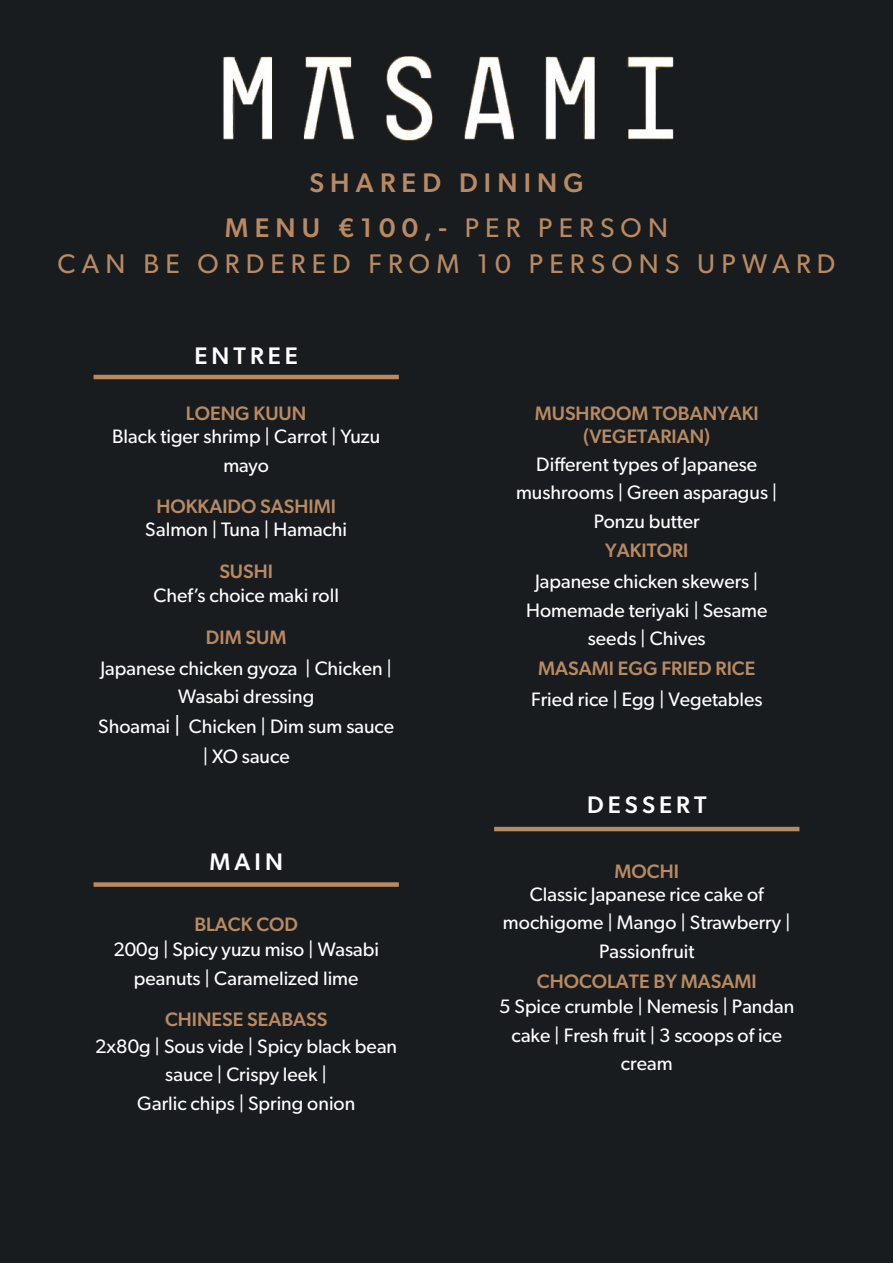
<style>
.page{position:relative;width:893px;height:1263px;background:#181c1f}
.page>*{position:absolute;margin:0;border:0;box-sizing:border-box;transform-origin:0 0}
.t1{font:500 27px "Gibson";letter-spacing:.23em;color:#b98a62}
.t2{font:27px "Gibson";letter-spacing:.23em;color:#b98a62}
.t3{font:500 24px "Gibson";letter-spacing:.17em;color:#fff}
.t4{font:19.5px/28.5px "Gibson";color:#fff;text-align:center}
.t5{font:500 19.5px "Gibson";color:#b98a62}
.s1{font-weight:400}
.s2{font-size:22.5px}
</style>
<div class="page">
<img style="left:223px;top:56px;width:451px;height:85px">
<hr style="left:94px;top:375px;width:305px;height:4px;background:#b98a62">
<div style="left:94px;top:882px;width:305px;height:5px;background:#b98a62"></div>
<hr style="left:494px;top:827px;width:305px;height:4px;background:#b98a62">
<p class="t1" style="left:309px;top:166px;width:276px">SHARED DINING</p>
<p class="t1" style="left:225px;top:212px;width:445px">MENU €100,- <span class="s1">PER PERSON</span></p>
<p class="t2" style="left:58px;top:248px;width:779px">CAN BE ORDERED FROM 10 PERSONS UPWARD</p>
<p class="t3" style="left:194px;top:341px;width:105px">ENTREE</p>
<p class="t5" style="left:186px;top:402px;width:122px">LOENG KUUN</p>
<p class="t4" style="left:112px;top:422px;width:270px">Black tiger shrimp | Carrot | Yuzu mayo</p>
<p class="t5" style="left:156px;top:494px;width:181px">HOKKAIDO SASHIMI</p>
<p class="t4" style="left:145px;top:515px;width:204px">Salmon | Tuna | Hamachi</p>
<p class="t5" style="left:219px;top:560px;width:55px">SUSHI</p>
<p class="t4" style="left:153px;top:580px;width:187px">Chef’s choice maki roll</p>
<p class="t5" style="left:206px;top:626px;width:82px">DIM SUM</p>
<p class="t4" style="left:100px;top:654px;width:293px">Japanese chicken gyoza | Chicken |<br>Wasabi dressing</p>
<p class="t4" style="left:98px;top:711px;width:297px;line-height:30px">Shoamai <span class="s2">|</span> Chicken | Dim sum sauce | XO sauce</p>
<p class="t3" style="left:209px;top:847px;width:75px">MAIN</p>
<p class="t5" style="left:194px;top:913px;width:105px">BLACK COD</p>
<p class="t4" style="left:113px;top:935px;width:267px">200g | Spicy yuzu miso | Wasabi peanuts | Caramelized lime</p>
<p class="t5" style="left:165px;top:1008px;width:164px">CHINESE SEABASS</p>
<p class="t4" style="left:95px;top:1031px;width:303px">2x80g | Sous vide | Spicy black bean sauce | Crispy leek |</p>
<p class="t4" style="left:137px;top:1088px;width:220px">Garlic chips | Spring onion</p>
<p class="t5" style="left:535px;top:402px;width:226px">MUSHROOM TOBANYAKI</p>
<p class="t5" style="left:583px;top:424px;width:128px">(VEGETARIAN)</p>
<p class="t4" style="left:536px;top:449px;width:222px">Different types of Japanese</p>
<p class="t4" style="left:516px;top:478px;width:263px">mushrooms | Green asparagus |<br>Ponzu butter</p>
<p class="t5" style="left:605px;top:539px;width:85px">YAKITORI</p>
<p class="t4" style="left:535px;top:567px;width:225px">Japanese chicken skewers |</p>
<p class="t4" style="left:526px;top:595px;width:243px">Homemade teriyaki | Sesame</p>
<p class="t4" style="left:588px;top:624px;width:119px">seeds | Chives</p>
<p class="t5" style="left:538px;top:656px;width:219px">MASAMI EGG FRIED RICE</p>
<p class="t4" style="left:531px;top:684px;width:233px">Fried rice | Egg | Vegetables</p>
<p class="t3" style="left:587px;top:790px;width:121px">DESSERT</p>
<p class="t5" style="left:614px;top:859px;width:66px">MOCHI</p>
<p class="t4" style="left:530px;top:880px;width:235px">Classic Japanese rice cake of</p>
<p class="t4" style="left:503px;top:908px;width:289px">mochigome | Mango | Strawberry |<br>Passionfruit</p>
<p class="t5" style="left:537px;top:970px;width:221px">CHOCOLATE BY MASAMI</p>
<p class="t4" style="left:499px;top:992px;width:296px">5 Spice crumble | Nemesis | Pandan cake | Fresh fruit | 3 scoops of ice cream</p>
</div>
